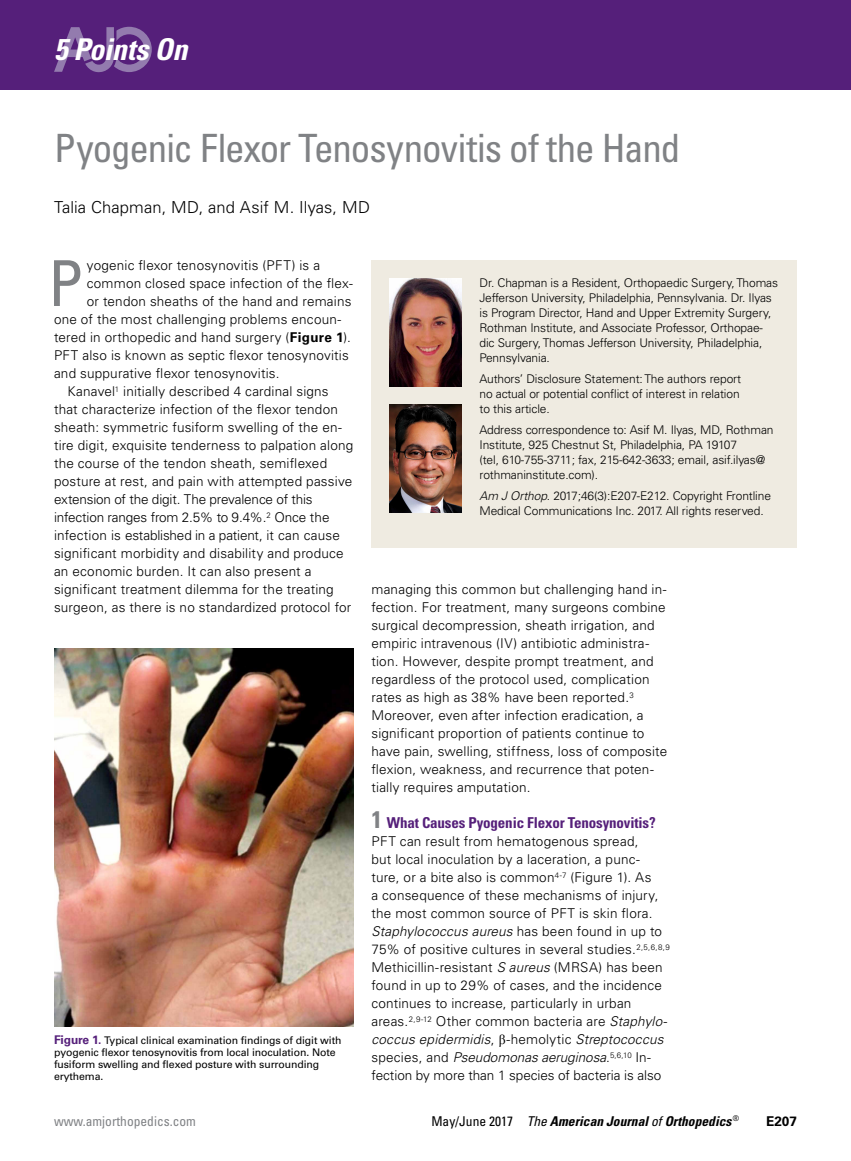
<style>
.page{position:relative;width:851px;height:1161px;background:#fff}
.page>*{position:absolute;margin:0;border:0;box-sizing:border-box;transform-origin:0 0}
.t1{font:condensed 63.3px "Univers LT Std";color:#808285}
.t2{font:condensed 39px "Univers LT Std";letter-spacing:-.025em;color:#808285}
.t3{font:italic 700 condensed 30px "Univers LT Std";letter-spacing:-.005em;color:#fff}
.t4{font:300 16.5px "Univers LT Std";letter-spacing:.005em;color:#000}
.t5{font:700 condensed 15px "Univers LT Std";letter-spacing:-.01em;color:#551f7a}
.t6{font:300 13.5px/18px "Univers LT Std";letter-spacing:.015em;color:#000}
.t7{font:italic 700 condensed 13.5px "Univers LT Std";color:#000}
.t8{font:300 13.5px "Univers LT Std";letter-spacing:-.005em;color:#000}
.t9{font:300 13.5px "Univers LT Std";letter-spacing:-.015em;color:#000}
.t10{font:300 13.5px "Univers LT Std";letter-spacing:-.01em;color:#000}
.t11{font:condensed 13.5px "Univers LT Std";color:#808285}
.t12{font:700 13.5px "Univers LT Std";color:#000}
.t13{font:300 12px/15px "Univers LT Std";letter-spacing:-.01em;color:#000}
.t14{font:10.5px/12px "Univers LT Std";letter-spacing:-.01em;color:#000}
.s1{font-weight:700}
.s2{font-weight:700;font-size:12px;color:#551f7a}
.s3{font-style:italic}
.s4{font-size:24px;color:#808285}
.s5{font-family:"Times New Roman";font-weight:400}
.s6{font-weight:400;font-style:normal}
.s7{font-weight:400}
</style>
<div class="page">
<div style="left:0;top:0;width:850px;height:90px;background:#551f7a"></div>
<svg style="left:54px;top:27px;width:98px;height:46px"></svg>
<img style="left:54px;top:648px;width:299px;height:379px">
<div style="left:371px;top:260px;width:425px;height:288px;background:#efebe1"></div>
<img style="left:389px;top:278px;width:72px;height:108px">
<img style="left:389px;top:404px;width:72px;height:108px">
<h3 class="t3" style="left:54px;top:31px;width:135px">5 Points On</h3>
<h2 class="t2" style="left:54px;top:124px;width:628px">Pyogenic Flexor Tenosynovitis of the Hand</h2>
<p class="t4" style="left:54px;top:198px;width:317px">Talia Chapman, MD, and Asif M. Ilyas, MD</p>
<h1 class="t1" style="left:48px;top:243px;width:37px">P</h1>
<p class="t6" style="left:87px;top:256px;width:235px">yogenic flexor tenosynovitis (PFT) is a</p>
<p class="t6" style="left:87px;top:274px;width:267px">common closed space infection of the flex-</p>
<p class="t6" style="left:87px;top:292px;width:266px">or tendon sheaths of the hand and remains</p>
<p class="t6" style="left:54px;top:310px;width:289px">one of the most challenging problems encoun-</p>
<p class="t6" style="left:54px;top:328px;width:298px">tered in orthopedic and hand surgery (<span class="s1">Figure 1</span>).</p>
<p class="t6" style="left:54px;top:346px;width:296px">PFT also is known as septic flexor tenosynovitis</p>
<p class="t6" style="left:54px;top:364px;width:227px">and suppurative flexor tenosynovitis.</p>
<p class="t6" style="left:67px;top:382px;width:263px">Kanavel<sup>1</sup> initially described 4 cardinal signs</p>
<p class="t6" style="left:54px;top:400px;width:285px">that characterize infection of the flexor tendon</p>
<p class="t6" style="left:54px;top:418px;width:289px">sheath: symmetric fusiform swelling of the en-</p>
<p class="t6" style="left:54px;top:436px;width:301px">tire digit, exquisite tenderness to palpation along</p>
<p class="t6" style="left:54px;top:454px;width:275px">the course of the tendon sheath, semiflexed</p>
<p class="t6" style="left:54px;top:472px;width:300px">posture at rest, and pain with attempted passive</p>
<p class="t9" style="left:54px;top:491px;width:260px">extension of the digit. The prevalence of this</p>
<p class="t10" style="left:54px;top:509px;width:277px">infection ranges from 2.5% to 9.4%.<sup>2</sup> Once the</p>
<p class="t8" style="left:54px;top:527px;width:287px">infection is established in a patient, it can cause</p>
<p class="t6" style="left:54px;top:544px;width:291px">significant morbidity and disability and produce</p>
<p class="t6" style="left:54px;top:562px;width:259px">an economic burden. It can also present a</p>
<p class="t6" style="left:54px;top:580px;width:281px">significant treatment dilemma for the treating</p>
<p class="t6" style="left:54px;top:598px;width:299px">surgeon, as there is no standardized protocol for</p>
<p class="t14" style="left:54px;top:1035px;width:289px"><span class="s2">Figure 1.</span> Typical clinical examination findings of digit with pyogenic flexor tenosynovitis from local inoculation. Note fusiform swelling and flexed posture with surrounding erythema.</p>
<p class="t13" style="left:479px;top:275px;width:300px">Dr. Chapman is a Resident, Orthopaedic Surgery, Thomas Jefferson University, Philadelphia, Pennsylvania. Dr. Ilyas is Program Director, Hand and Upper Extremity Surgery, Rothman Institute, and Associate Professor, Orthopae&shy;dic Surgery, Thomas Jefferson University, Philadelphia, Pennsylvania.</p>
<p class="t13" style="left:479px;top:371px;width:263px;text-align:justify">Authors’ Disclosure Statement: The authors report no actual or potential conflict of interest in relation to this article.</p>
<p class="t13" style="left:479px;top:422px;width:295px">Address correspondence to: Asif M. Ilyas, MD, Rothman Institute, 925 Chestnut St, Philadelphia, PA 19107<br>(tel, 610-755-3711; fax, 215-642-3633; email, asif.ilyas@ rothmaninstitute.com).</p>
<p class="t13" style="left:479px;top:488px;width:293px"><span class="s3">Am J Orthop</span>. 2017;46(3):E207-E212. Copyright Frontline<br>Medical Communications Inc. 2017. All rights reserved.</p>
<p class="t6" style="left:371px;top:580px;width:297px">managing this common but challenging hand in&shy;fection. For treatment, many surgeons combine surgical decompression, sheath irrigation, and empiric intravenous (IV) antibiotic administra&shy;tion. However, despite prompt treatment, and regardless of the protocol used, complication rates as high as 38% have been reported.<sup>3<br></sup>Moreover, even after infection eradication, a significant proportion of patients continue to have pain, swelling, stiffness, loss of composite flexion, weakness, and recurrence that poten&shy;tially requires amputation.</p>
<p class="t5" style="left:371px;top:813px;width:286px"><span class="s4">1</span> What Causes Pyogenic Flexor Tenosynovitis?</p>
<p class="t6" style="left:371px;top:832px;width:300px">PFT can result from hematogenous spread,<br>but local inoculation by a laceration, a punc&shy;ture, or a bite also is common<sup>4-7</sup> (Figure 1). As<br>a consequence of these mechanisms of injury, the most common source of PFT is skin flora.<br><span class="s3">Staphylococcus aureus</span> has been found in up to 75% of positive cultures in several studies.<sup>2,5,6,8,9<br></sup>Methicillin-resistant <span class="s3">S aureus</span> (MRSA) has been found in up to 29% of cases, and the incidence continues to increase, particularly in urban areas.<sup>2,9-12</sup> Other common bacteria are <span class="s3">Staphylo&shy;coccus epidermidis</span>, <span class="s5">β</span>-hemolytic <span class="s3">Streptococcus </span>species, and <span class="s3">Pseudomonas aeruginosa</span>.<sup>5,6,10</sup> In&shy;fection by more than 1 species of bacteria is also</p>
<p class="t11" style="left:54px;top:1112px;width:143px">www.amjorthopedics.com</p>
<p class="t7" style="left:431px;top:1113px;width:309px"><span class="s6">May/June 2017</span> <span class="s7">The</span> American Journal <span class="s7">of</span> Orthopedics <sup>®</sup></p>
<p class="t12" style="left:766px;top:1113px;width:32px">E207</p>
</div>
